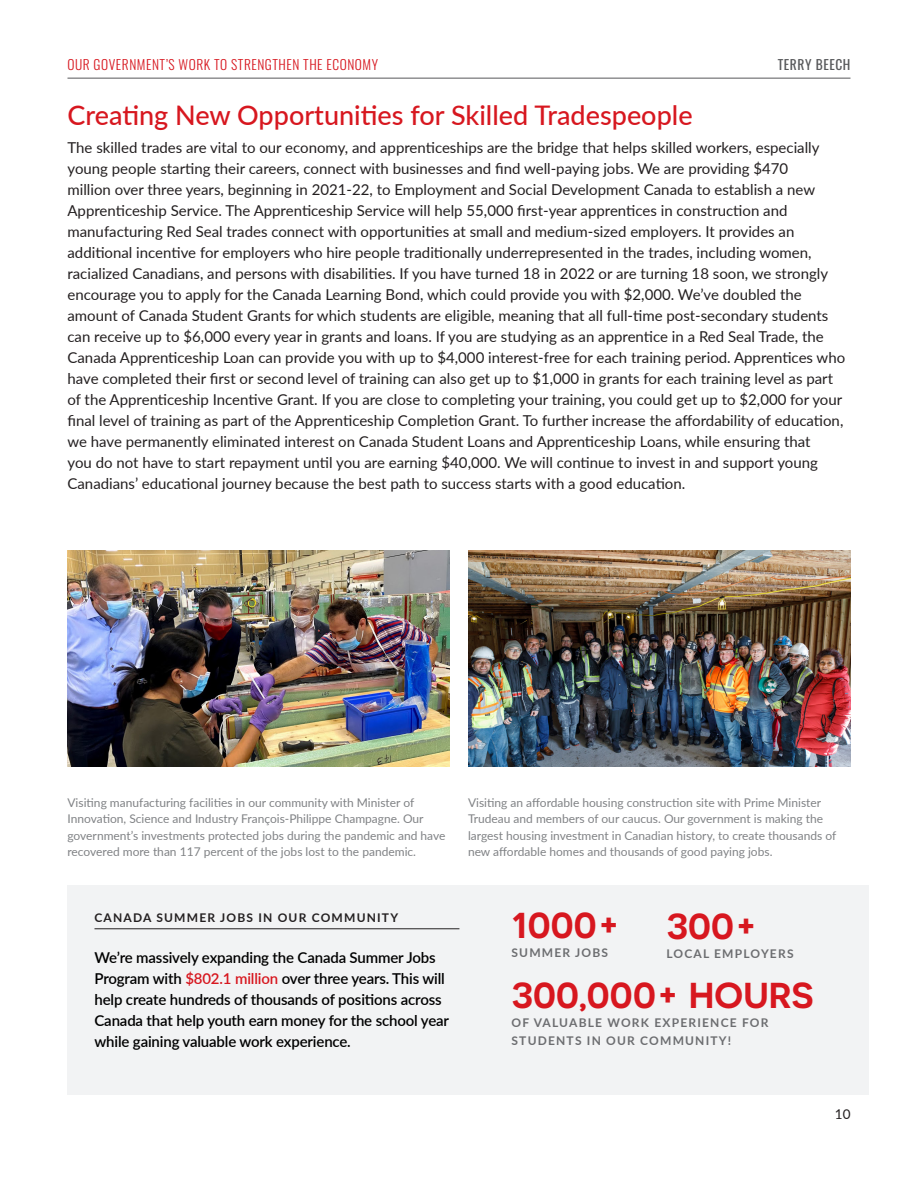
<style>
.page{position:relative;width:918px;height:1188px;background:#fff}
.page>*{position:absolute;margin:0;border:0;box-sizing:border-box;transform-origin:0 0}
.Body{font:600 36px "Novecentosanswide";letter-spacing:.005em;color:#d7171f}
.Body-2{font:500 27px "Lato";color:#d7171f}
.Body-3{font:15px/21px "Lato";color:#231f20}
.t1{font:600 15px/21px "Lato";letter-spacing:-.01em;color:#000}
.t2{font:300 13.5px "Oswald";letter-spacing:.04em;color:#d7171f}
.t3{font:13.5px "Oswald";letter-spacing:.04em;color:#57585a}
.t4{font:13.5px "Lato";color:#231f20}
.t5{font:12px/16.5px "Lato";color:#808285}
.Allcap_Subtitles{font:700 12px/18px "Lato";letter-spacing:.1em;color:#6c6d70}
.Allcap_Subtitles-2{font:700 12px "Lato";letter-spacing:.1em;color:#231f20}
.s1{color:#d7171f}
</style>
<div class="page">
<hr style="left:68px;top:78px;width:782px;height:1px;background:#57585a">
<div style="left:68px;top:885px;width:801px;height:210px;background:#f2f3f4"></div>
<hr style="left:94px;top:928px;width:365px;height:1px;background:#231f20">
<img style="left:68px;top:551px;width:382px;height:216px">
<img style="left:468px;top:551px;width:382px;height:216px">
<p class="t2" style="left:68px;top:53px;width:312px">OUR GOVERNMENT’S WORK TO STRENGTHEN THE ECONOMY</p>
<p class="t3" style="left:778px;top:53px;width:74px">TERRY BEECH</p>
<p class="Body-2" style="left:68px;top:96px;width:627px">Creating New Opportunities for Skilled Tradespeople</p>
<p class="Body-3" style="left:68px;top:137px;width:779px">The skilled trades are vital to our economy, and apprenticeships are the bridge that helps skilled workers, especially young people starting their careers, connect with businesses and find well-paying jobs. We are providing $470<br>million over three years, beginning in 2021-22, to Employment and Social Development Canada to establish a new Apprenticeship Service. The Apprenticeship Service will help 55,000 first-year apprentices in construction and manufacturing Red Seal trades connect with opportunities at small and medium-sized employers. It provides an additional incentive for employers who hire people traditionally underrepresented in the trades, including women, racialized Canadians, and persons with disabilities. If you have turned 18 in 2022 or are turning 18 soon, we strongly encourage you to apply for the Canada Learning Bond, which could provide you with $2,000. We’ve doubled the amount of Canada Student Grants for which students are eligible, meaning that all full-time post-secondary students can receive up to $6,000 every year in grants and loans. If you are studying as an apprentice in a Red Seal Trade, the Canada Apprenticeship Loan can provide you with up to $4,000 interest-free for each training period. Apprentices who have completed their first or second level of training can also get up to $1,000 in grants for each training level as part of the Apprenticeship Incentive Grant. If you are close to completing your training, you could get up to $2,000 for your final level of training as part of the Apprenticeship Completion Grant. To further increase the affordability of education, we have permanently eliminated interest on Canada Student Loans and Apprenticeship Loans, while ensuring that<br>you do not have to start repayment until you are earning $40,000. We will continue to invest in and support young Canadians’ educational journey because the best path to success starts with a good education.</p>
<p class="t5" style="left:68px;top:793px;width:379px">Visiting manufacturing facilities in our community with Minister of Innovation, Science and Industry François-Philippe Champagne. Our government’s investments protected jobs during the pandemic and have recovered more than 117 percent of the jobs lost to the pandemic.</p>
<p class="t5" style="left:468px;top:793px;width:370px">Visiting an affordable housing construction site with Prime Minister Trudeau and members of our caucus. Our government is making the largest housing investment in Canadian history, to create thousands of new affordable homes and thousands of good paying jobs.</p>
<p class="Allcap_Subtitles-2" style="left:94px;top:908px;width:305px">CANADA SUMMER JOBS IN OUR COMMUNITY</p>
<p class="t1" style="left:94px;top:946px;width:356px">We’re massively expanding the Canada Summer Jobs Program with <span class="s1">$802.1 million</span> over three years. This will help create hundreds of thousands of positions across Canada that help youth earn money for the school year while gaining valuable work experience.</p>
<p class="Body" style="left:512px;top:904px;width:111px">1000+</p>
<p class="Allcap_Subtitles" style="left:512px;top:943px;width:98px">SUMMER JOBS</p>
<p class="Body" style="left:666px;top:905px;width:93px">300+</p>
<p class="Allcap_Subtitles" style="left:666px;top:944px;width:129px">LOCAL EMPLOYERS</p>
<p class="Body" style="left:512px;top:974px;width:304px">300,000+ HOURS</p>
<p class="Allcap_Subtitles" style="left:512px;top:1013px;width:259px">OF VALUABLE WORK EXPERIENCE FOR<br>STUDENTS IN OUR COMMUNITY!</p>
<p class="t4" style="left:835px;top:1105px;width:17px">10</p>
</div>
